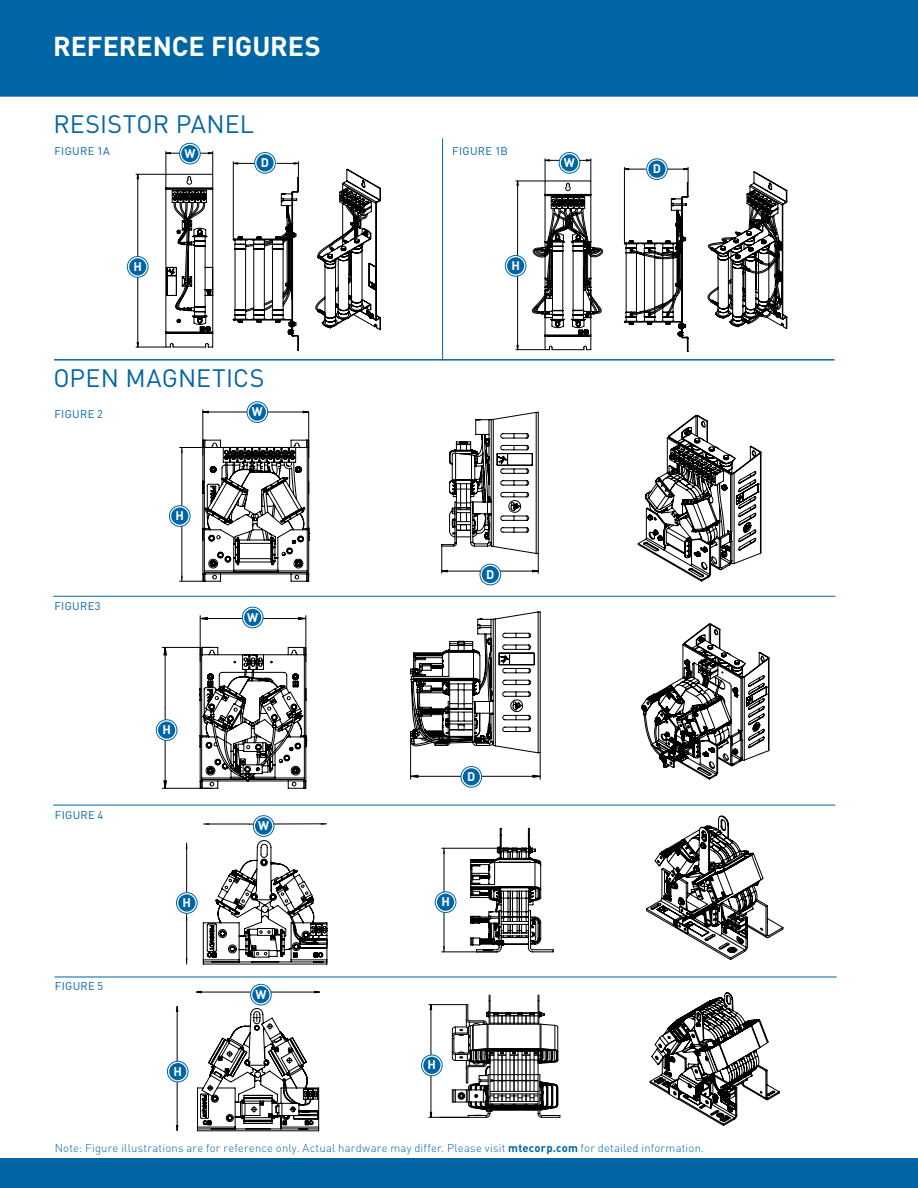
<style>
.page{position:relative;width:918px;height:1188px;background:#fff}
.page>*{position:absolute;margin:0;border:0;box-sizing:border-box;transform-origin:0 0}
.t1{font:700 27px "DINOT";letter-spacing:-.005em;color:#fff}
.t2{font:24.9px "DINOT";letter-spacing:.005em;color:#0065a4}
.t3{font:700 12.45px "DINOT";color:#fff}
.t4{font:300 11.25px "DINOT";letter-spacing:.02em;color:#0065a4}
.t5{font:11.1px "DINOT";letter-spacing:.03em;color:#0065a4}
.s1{font-weight:700}
</style>
<div class="page">
<div style="left:0;top:1159px;width:918px;height:29px;background:#0065a4"></div>
<div style="left:0;top:0;width:918px;height:97px;background:#0065a4"></div>
<svg style="left:180px;top:440px;width:129px;height:142px"></svg>
<hr style="left:308px;top:412px;width:1px;height:46px;background:#000">
<hr style="left:263px;top:412px;width:46px;height:1px;background:#000">
<hr style="left:203px;top:412px;width:50px;height:1px;background:#000">
<hr style="left:203px;top:410px;width:1px;height:45px;background:#000">
<svg style="left:410px;top:612px;width:131px;height:167px"></svg>
<svg style="left:442px;top:412px;width:97px;height:161px"></svg>
<hr style="left:53px;top:805px;width:782px;height:1px;background:#0065a4">
<hr style="left:53px;top:596px;width:782px;height:1px;background:#0065a4">
<hr style="left:54px;top:359px;width:780px;height:2px;background:#0065a4">
<svg style="left:516px;top:159px;width:87px;height:191px"></svg>
<svg style="left:624px;top:167px;width:65px;height:185px"></svg>
<svg style="left:708px;top:172px;width:79px;height:157px"></svg>
<svg style="left:505px;top:256px;width:21px;height:20px"></svg>
<div style="left:505px;top:255px;width:21px;height:22px;border:1px solid #0065a4;border-radius:50%"></div>
<div style="left:507px;top:257px;width:17px;height:17px;background:#0065a4;border-radius:50%"></div>
<svg style="left:559px;top:153px;width:21px;height:20px"></svg>
<div style="left:559px;top:152px;width:21px;height:22px;border:1px solid #0065a4;border-radius:50%"></div>
<div style="left:561px;top:154px;width:17px;height:17px;background:#0065a4;border-radius:50%"></div>
<svg style="left:647px;top:159px;width:20px;height:20px"></svg>
<div style="left:646px;top:158px;width:22px;height:22px;border:1px solid #0065a4;border-radius:50%"></div>
<div style="left:648px;top:161px;width:18px;height:17px;background:#0065a4;border-radius:50%"></div>
<svg style="left:136px;top:151px;width:77px;height:197px"></svg>
<svg style="left:233px;top:162px;width:66px;height:188px"></svg>
<svg style="left:316px;top:169px;width:65px;height:161px"></svg>
<svg style="left:127px;top:257px;width:21px;height:20px"></svg>
<div style="left:127px;top:256px;width:21px;height:22px;border:1px solid #0065a4;border-radius:50%"></div>
<div style="left:129px;top:258px;width:17px;height:17px;background:#0065a4;border-radius:50%"></div>
<svg style="left:180px;top:143px;width:20px;height:21px"></svg>
<div style="left:179px;top:143px;width:22px;height:21px;border:1px solid #0065a4;border-radius:50%"></div>
<div style="left:181px;top:145px;width:17px;height:17px;background:#0065a4;border-radius:50%"></div>
<svg style="left:255px;top:153px;width:20px;height:20px"></svg>
<div style="left:254px;top:152px;width:22px;height:22px;border:1px solid #0065a4;border-radius:50%"></div>
<div style="left:256px;top:154px;width:18px;height:17px;background:#0065a4;border-radius:50%"></div>
<svg style="left:638px;top:415px;width:123px;height:166px"></svg>
<svg style="left:480px;top:564px;width:21px;height:21px"></svg>
<div style="left:480px;top:564px;width:21px;height:21px;border:1px solid #0065a4;border-radius:50%"></div>
<div style="left:482px;top:566px;width:17px;height:17px;background:#0065a4;border-radius:50%"></div>
<svg style="left:169px;top:506px;width:21px;height:20px"></svg>
<div style="left:169px;top:505px;width:22px;height:22px;border:1px solid #0065a4;border-radius:50%"></div>
<div style="left:171px;top:507px;width:17px;height:18px;background:#0065a4;border-radius:50%"></div>
<svg style="left:247px;top:402px;width:21px;height:20px"></svg>
<div style="left:247px;top:401px;width:21px;height:22px;border:1px solid #0065a4;border-radius:50%"></div>
<div style="left:249px;top:404px;width:17px;height:17px;background:#0065a4;border-radius:50%"></div>
<svg style="left:200px;top:647px;width:106px;height:142px"></svg>
<hr style="left:253px;top:618px;width:53px;height:1px;background:#000">
<hr style="left:200px;top:618px;width:53px;height:1px;background:#000">
<hr style="left:306px;top:616px;width:1px;height:46px;background:#000">
<hr style="left:200px;top:616px;width:1px;height:46px;background:#000">
<svg style="left:298px;top:617px;width:8px;height:3px"></svg>
<svg style="left:200px;top:617px;width:8px;height:3px"></svg>
<hr style="left:165px;top:647px;width:1px;height:61px;background:#000">
<hr style="left:165px;top:708px;width:1px;height:80px;background:#000">
<hr style="left:162px;top:647px;width:50px;height:1px;background:#000">
<hr style="left:162px;top:788px;width:50px;height:1px;background:#000">
<svg style="left:641px;top:624px;width:128px;height:155px"></svg>
<svg style="left:461px;top:767px;width:21px;height:20px"></svg>
<div style="left:461px;top:766px;width:21px;height:22px;border:1px solid #0065a4;border-radius:50%"></div>
<div style="left:463px;top:768px;width:17px;height:17px;background:#0065a4;border-radius:50%"></div>
<svg style="left:156px;top:720px;width:21px;height:20px"></svg>
<div style="left:156px;top:719px;width:21px;height:22px;border:1px solid #0065a4;border-radius:50%"></div>
<div style="left:158px;top:722px;width:17px;height:17px;background:#0065a4;border-radius:50%"></div>
<svg style="left:242px;top:607px;width:21px;height:21px"></svg>
<div style="left:242px;top:607px;width:21px;height:21px;border:1px solid #0065a4;border-radius:50%"></div>
<div style="left:244px;top:609px;width:17px;height:17px;background:#0065a4;border-radius:50%"></div>
<hr style="left:54px;top:977px;width:783px;height:1px;background:#0065a4">
<svg style="left:203px;top:840px;width:124px;height:124px"></svg>
<hr style="left:186px;top:918px;width:1px;height:46px;background:#000">
<hr style="left:186px;top:843px;width:1px;height:78px;background:#000">
<hr style="left:204px;top:824px;width:45px;height:1px;background:#000">
<hr style="left:249px;top:824px;width:77px;height:1px;background:#000">
<hr style="left:444px;top:906px;width:1px;height:46px;background:#000">
<hr style="left:444px;top:848px;width:1px;height:47px;background:#000">
<hr style="left:442px;top:848px;width:70px;height:1px;background:#000">
<hr style="left:442px;top:952px;width:56px;height:1px;background:#000">
<svg style="left:443px;top:946px;width:2px;height:6px"></svg>
<svg style="left:443px;top:848px;width:2px;height:6px"></svg>
<svg style="left:471px;top:828px;width:82px;height:124px"></svg>
<svg style="left:646px;top:816px;width:137px;height:144px"></svg>
<svg style="left:435px;top:892px;width:21px;height:21px"></svg>
<div style="left:435px;top:891px;width:21px;height:22px;border:1px solid #0065a4;border-radius:50%"></div>
<div style="left:437px;top:894px;width:17px;height:17px;background:#0065a4;border-radius:50%"></div>
<svg style="left:176px;top:893px;width:21px;height:20px"></svg>
<div style="left:176px;top:892px;width:22px;height:22px;border:1px solid #0065a4;border-radius:50%"></div>
<div style="left:178px;top:894px;width:17px;height:18px;background:#0065a4;border-radius:50%"></div>
<svg style="left:253px;top:816px;width:21px;height:20px"></svg>
<div style="left:253px;top:815px;width:21px;height:22px;border:1px solid #0065a4;border-radius:50%"></div>
<div style="left:255px;top:817px;width:17px;height:18px;background:#0065a4;border-radius:50%"></div>
<hr style="left:431px;top:1072px;width:1px;height:45px;background:#000">
<hr style="left:431px;top:1005px;width:1px;height:57px;background:#000">
<hr style="left:429px;top:1117px;width:38px;height:1px;background:#000">
<hr style="left:429px;top:1004px;width:37px;height:1px;background:#000">
<svg style="left:440px;top:995px;width:121px;height:123px"></svg>
<svg style="left:422px;top:1055px;width:20px;height:21px"></svg>
<div style="left:421px;top:1055px;width:22px;height:21px;border:1px solid #0065a4;border-radius:50%"></div>
<div style="left:423px;top:1057px;width:17px;height:17px;background:#0065a4;border-radius:50%"></div>
<svg style="left:197px;top:1008px;width:122px;height:123px"></svg>
<hr style="left:177px;top:1077px;width:1px;height:54px;background:#000">
<hr style="left:177px;top:1007px;width:1px;height:70px;background:#000">
<hr style="left:197px;top:992px;width:58px;height:1px;background:#000">
<hr style="left:262px;top:992px;width:57px;height:1px;background:#000">
<svg style="left:167px;top:1061px;width:21px;height:21px"></svg>
<div style="left:167px;top:1061px;width:21px;height:21px;border:1px solid #0065a4;border-radius:50%"></div>
<div style="left:169px;top:1063px;width:17px;height:17px;background:#0065a4;border-radius:50%"></div>
<svg style="left:251px;top:984px;width:20px;height:21px"></svg>
<div style="left:250px;top:984px;width:22px;height:21px;border:1px solid #0065a4;border-radius:50%"></div>
<div style="left:252px;top:986px;width:18px;height:17px;background:#0065a4;border-radius:50%"></div>
<svg style="left:650px;top:993px;width:129px;height:133px"></svg>
<hr style="left:442px;top:138px;width:1px;height:223px;background:#0065a4">
<h1 class="t1" style="left:53px;top:28px;width:269px">REFERENCE FIGURES</h1>
<h2 class="t2" style="left:53px;top:108px;width:202px">RESISTOR PANEL</h2>
<p class="t5" style="left:54px;top:144px;width:57px">FIGURE 1A</p>
<p class="t5" style="left:452px;top:144px;width:57px">FIGURE 1B</p>
<p class="t3" style="left:184px;top:145px;width:13px">W</p>
<p class="t3" style="left:261px;top:154px;width:10px">D</p>
<p class="t3" style="left:133px;top:258px;width:10px">H</p>
<h2 class="t2" style="left:53px;top:363px;width:212px">OPEN MAGNETICS</h2>
<p class="t5" style="left:54px;top:407px;width:50px">FIGURE 2</p>
<p class="t5" style="left:54px;top:599px;width:48px">FIGURE3</p>
<p class="t3" style="left:176px;top:508px;width:10px">H</p>
<p class="t3" style="left:252px;top:404px;width:13px">W</p>
<p class="t3" style="left:247px;top:609px;width:13px">W</p>
<p class="t3" style="left:511px;top:257px;width:10px">H</p>
<p class="t3" style="left:486px;top:566px;width:10px">D</p>
<p class="t5" style="left:55px;top:808px;width:50px">FIGURE 4</p>
<p class="t5" style="left:55px;top:979px;width:50px">FIGURE 5</p>
<p class="t3" style="left:162px;top:722px;width:10px">H</p>
<p class="t3" style="left:258px;top:818px;width:13px">W</p>
<p class="t3" style="left:467px;top:768px;width:10px">D</p>
<p class="t3" style="left:183px;top:894px;width:10px">H</p>
<p class="t3" style="left:441px;top:894px;width:10px">H</p>
<p class="t3" style="left:174px;top:1063px;width:10px">H</p>
<p class="t3" style="left:255px;top:986px;width:13px">W</p>
<p class="t3" style="left:428px;top:1057px;width:10px">H</p>
<p class="t3" style="left:564px;top:154px;width:13px">W</p>
<p class="t3" style="left:653px;top:161px;width:10px">D</p>
<p class="t4" style="left:55px;top:1141px;width:651px">Note: Figure illustrations are for reference only. Actual hardware may differ. Please visit <span class="s1">mtecorp.com</span> for detailed information.</p>
</div>
